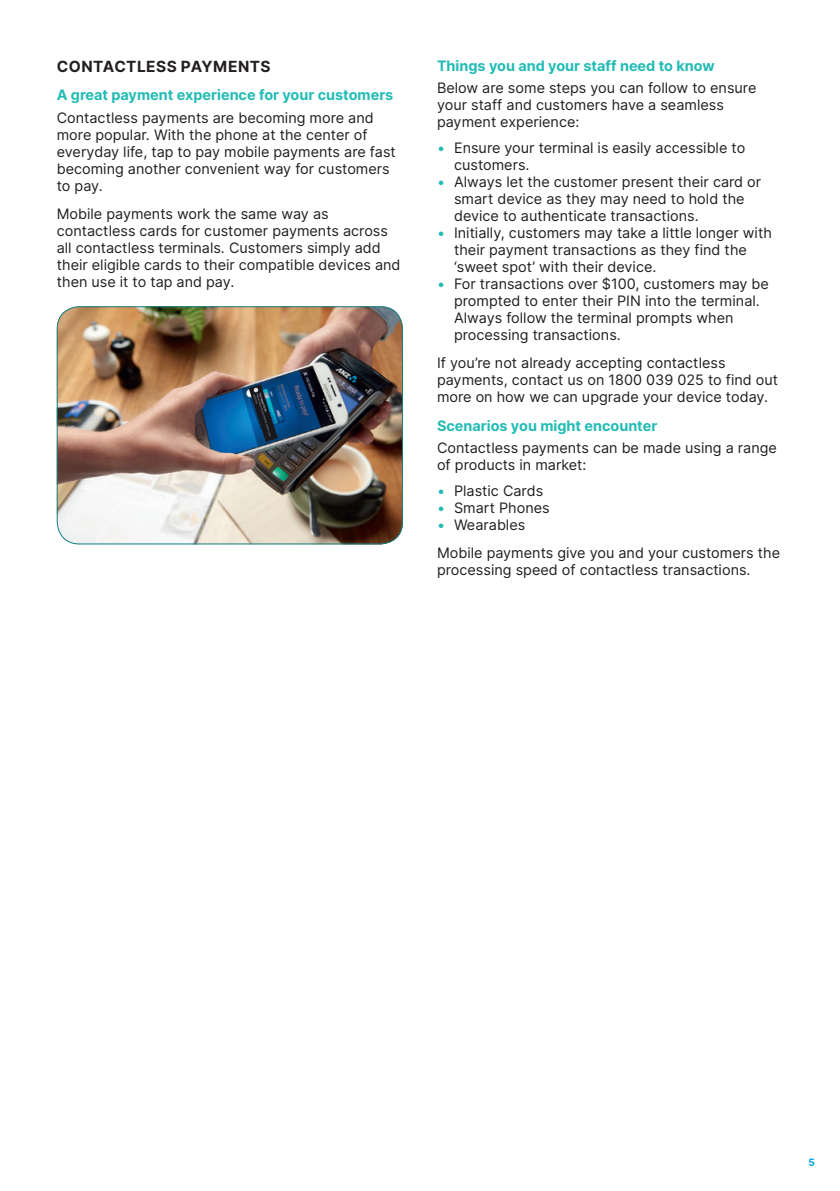
<style>
.page{position:relative;width:840px;height:1191px;background:#fff}
.page>*{position:absolute;margin:0;border:0;box-sizing:border-box;transform-origin:0 0}
.t1{font:700 15.4px "Inter";letter-spacing:.03em;color:#231f20}
.t2{font:14.4px/17px "Inter";color:#231f20}
.t3{font:700 14.4px "Inter";color:#22bcb5}
.t4{font:700 10px "Inter";color:#00a2e1}
.s1{color:#22bcb5}
</style>
<div class="page">
<img style="left:57px;top:306px;width:346px;height:238px">
<div style="left:57px;top:306px;width:346px;height:238px;border:1px solid #148080;border-radius:22px"></div>
<p class="t1" style="left:57px;top:54px;width:215px">CONTACTLESS PAYMENTS</p>
<p class="t3" style="left:57px;top:84px;width:338px">A great payment experience for your customers</p>
<p class="t2" style="left:57px;top:109px;width:340px">Contactless payments are becoming more and more popular. With the phone at the center of everyday life, tap to pay mobile payments are fast becoming another convenient way for customers to pay.</p>
<p class="t2" style="left:57px;top:205px;width:345px">Mobile payments work the same way as contactless cards for customer payments across all contactless terminals. Customers simply add their eligible cards to their compatible devices and then use it to tap and pay.</p>
<p class="t3" style="left:437px;top:55px;width:279px">Things you and your staff need to know</p>
<p class="t2" style="left:437px;top:79px;width:321px">Below are some steps you can follow to ensure your staff and customers have a seamless payment experience:</p>
<p class="t2" style="left:454px;top:139px;width:292px;text-indent:-17px"><span class="s1">•</span> Ensure your terminal is easily accessible to customers.</p>
<p class="t2" style="left:454px;top:173px;width:308px;text-indent:-17px"><span class="s1">•</span> Always let the customer present their card or smart device as they may need to hold the device to authenticate transactions.</p>
<p class="t2" style="left:454px;top:224px;width:319px;text-indent:-17px"><span class="s1">•</span> Initially, customers may take a little longer with their payment transactions as they find the ‘sweet spot’ with their device.</p>
<p class="t2" style="left:454px;top:275px;width:316px;text-indent:-17px"><span class="s1">•</span> For transactions over $100, customers may be prompted to enter their PIN into the terminal.<br>Always follow the terminal prompts when processing transactions.</p>
<p class="t2" style="left:437px;top:354px;width:342px">If you’re not already accepting contactless payments, contact us on 1800 039 025 to find out more on how we can upgrade your device today.</p>
<p class="t3" style="left:437px;top:415px;width:222px">Scenarios you might encounter</p>
<p class="t2" style="left:437px;top:439px;width:341px">Contactless payments can be made using a range of products in market:</p>
<p class="t2" style="left:437px;top:482px;width:108px"><span class="s1">•</span> Plastic Cards</p>
<p class="t2" style="left:437px;top:499px;width:114px"><span class="s1">•</span> Smart Phones</p>
<p class="t2" style="left:437px;top:510px;width:344px;line-height:28.4px"><span class="s1">•</span> Wearables<br>Mobile payments give you and your customers the</p>
<p class="t2" style="left:437px;top:561px;width:315px">processing speed of contactless transactions.</p>
<p class="t4" style="left:807px;top:1154px;width:8px">5</p>
</div>
